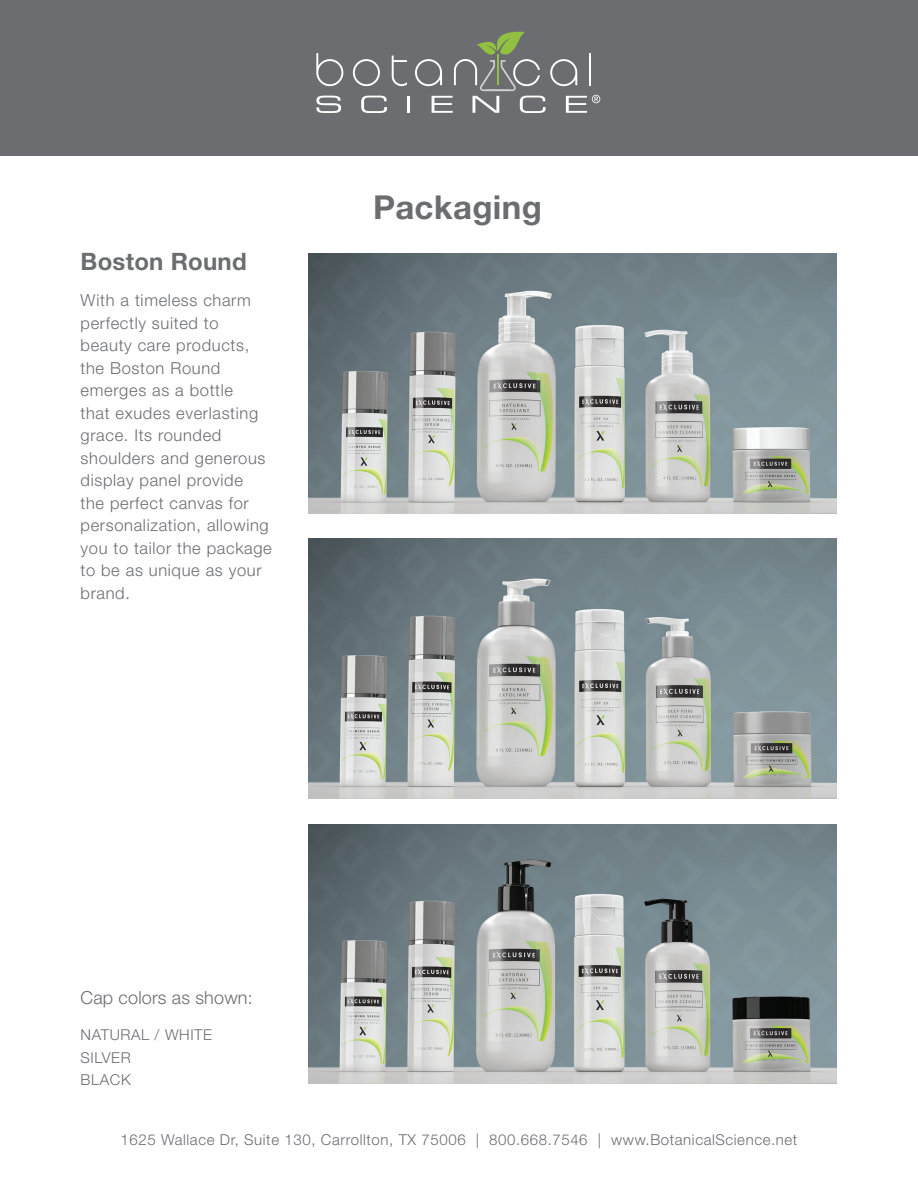
<style>
.page{position:relative;width:918px;height:1188px;background:#fff}
.page>*{position:absolute;margin:0;border:0;box-sizing:border-box;transform-origin:0 0}
.t1{font:700 33px "Helvetica Neue LT Pro";letter-spacing:.01em;color:#6c6d70}
.t2{font:700 24px "Helvetica Neue LT Pro";letter-spacing:.01em;color:#6c6d70}
.t3{font:300 18px "Helvetica Neue LT Pro";letter-spacing:.01em;color:#6c6d70}
.t4{font:300 16.5px/22.5px "Helvetica Neue LT Pro";letter-spacing:.04em;color:#6c6d70}
.t5{font:300 15px "Helvetica Neue LT Pro";letter-spacing:.04em;color:#6c6d70}
</style>
<div class="page">
<div style="left:0;top:0;width:918px;height:156px;background:#6c6d70"></div>
<svg style="left:316px;top:53px;width:27px;height:33px"></svg>
<svg style="left:353px;top:59px;width:27px;height:27px"></svg>
<svg style="left:392px;top:56px;width:15px;height:30px"></svg>
<svg style="left:316px;top:96px;width:25px;height:17px"></svg>
<svg style="left:361px;top:96px;width:26px;height:17px"></svg>
<hr style="left:407px;top:96px;width:3px;height:17px;background:#fff">
<svg style="left:415px;top:32px;width:185px;height:81px"></svg>
<img style="left:308px;top:254px;width:528px;height:259px">
<img style="left:308px;top:539px;width:528px;height:260px">
<img style="left:308px;top:824px;width:528px;height:260px">
<p class="t2" style="left:81px;top:247px;width:168px">Boston Round</p>
<p class="t4" style="left:81px;top:289px;width:193px">With a timeless charm perfectly suited to beauty care products, the Boston Round emerges as a bottle<br>that exudes everlasting grace. Its rounded shoulders and generous display panel provide<br>the perfect canvas for personalization, allowing you to tailor the package to be as unique as your brand.</p>
<p class="t1" style="left:373px;top:186px;width:170px">Packaging</p>
<p class="t3" style="left:81px;top:987px;width:174px">Cap colors as shown:</p>
<p class="t5" style="left:81px;top:1026px;width:133px">NATURAL / WHITE</p>
<p class="t5" style="left:81px;top:1048px;width:52px">SILVER</p>
<p class="t5" style="left:81px;top:1071px;width:52px">BLACK</p>
<p class="t5" style="left:121px;top:1130px;width:678px">1625 Wallace Dr, Suite 130, Carrollton, TX 75006 | 800.668.7546 | www.BotanicalScience.net</p>
</div>
